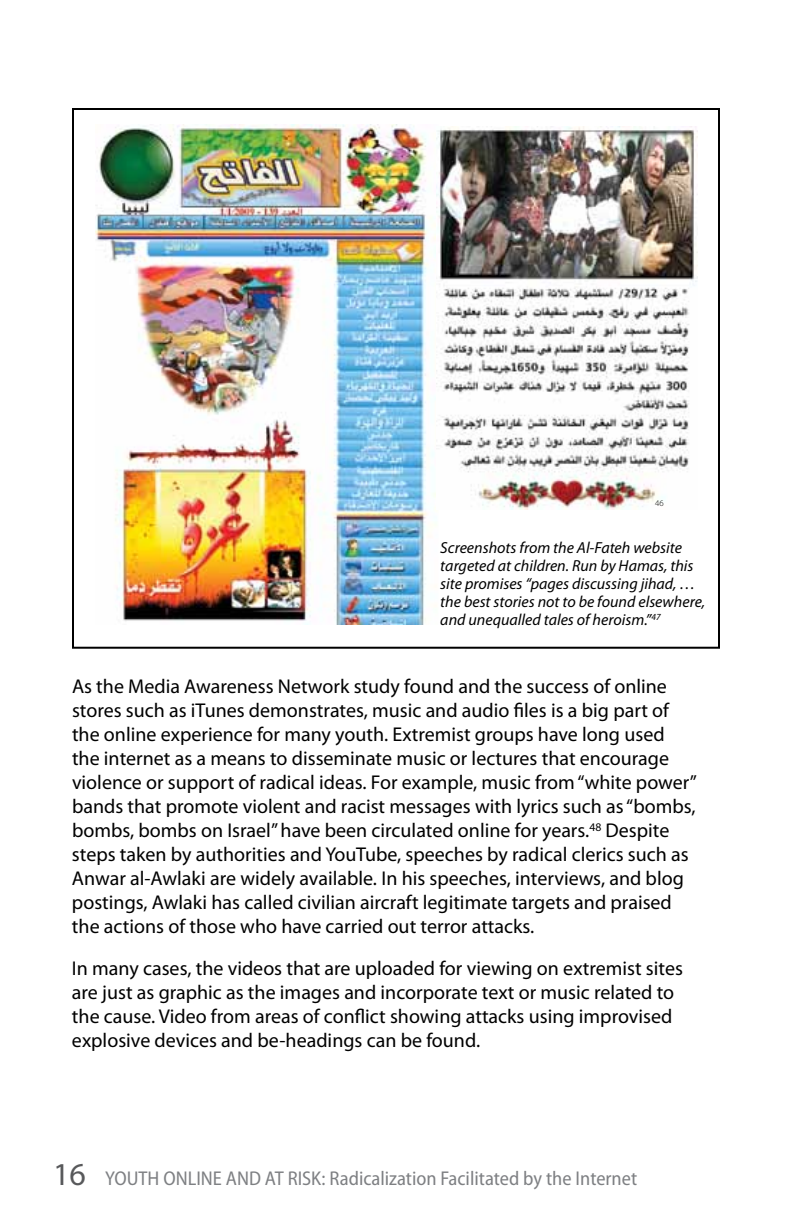
<style>
.page{position:relative;width:792px;height:1224px;background:#fff}
.page>*{position:absolute;margin:0;border:0;box-sizing:border-box;transform-origin:0 0}
.t1{font:20px/24px "Myriad Pro";color:#000}
.t2{font:semi-condensed 20px "Myriad Pro";color:#7e8083}
.t3{font:italic 16px/18px "Myriad Pro";color:#000}
.t4{font:300 8.8px "Myriad Pro";color:#000}
.s1{font-stretch:normal;font-size:32px;color:#58595b}
</style>
<div class="page">
<img style="left:95px;top:125px;width:341px;height:499px">
<img style="left:436px;top:126px;width:261px;height:383px">
<div style="left:72px;top:108px;width:648px;height:541px;border:2px solid #000"></div>
<p class="t4" style="left:655px;top:498px;width:10px">46</p>
<p class="t3" style="left:440px;top:539px;width:266px">Screenshots from the Al-Fateh website targeted at children. Run by Hamas, this site promises “pages discussing jihad, … the best stories not to be found elsewhere, and unequalled tales of heroism.”<sup>47</sup></p>
<p class="t1" style="left:72px;top:675px;width:626px">As the Media Awareness Network study found and the success of online stores such as iTunes demonstrates, music and audio files is a big part of the online experience for many youth. Extremist groups have long used the internet as a means to disseminate music or lectures that encourage violence or support of radical ideas. For example, music from “white power” bands that promote violent and racist messages with lyrics such as “bombs, bombs, bombs on Israel” have been circulated online for years.<sup>48</sup> Despite steps taken by authorities and YouTube, speeches by radical clerics such as Anwar al-Awlaki are widely available. In his speeches, interviews, and blog postings, Awlaki has called civilian aircraft legitimate targets and praised the actions of those who have carried out terror attacks.</p>
<p class="t1" style="left:72px;top:957px;width:613px">In many cases, the videos that are uploaded for viewing on extremist sites are just as graphic as the images and incorporate text or music related to the cause. Video from areas of conflict showing attacks using improvised explosive devices and be-headings can be found.</p>
<p class="t2" style="left:53px;top:1167px;width:586px"><span class="s1">16</span> YOUTH ONLINE AND AT RISK: Radicalization Facilitated by the Internet</p>
</div>
